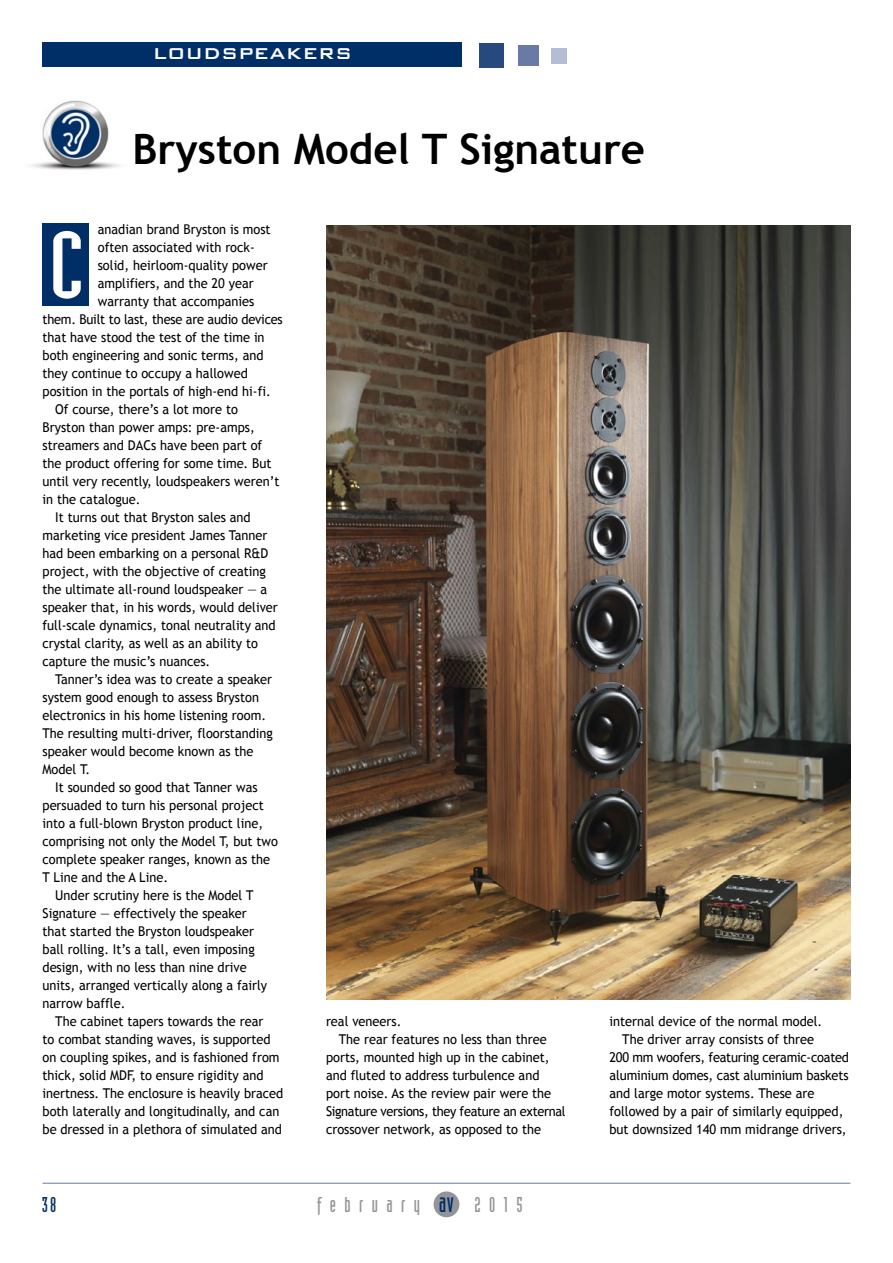
<style>
.page{position:relative;width:893px;height:1263px;background:#fff}
.page>*{position:absolute;margin:0;border:0;box-sizing:border-box;transform-origin:0 0}
.t1{font:93.3px "Industria Solid";color:#fff;scale:1.32 1}
.t2{font:700 42px "Trebuchet MS";color:#000}
.t3{font:25.5px "Industria Solid";color:#002f67}
.t4{font:21px "Industria Solid";letter-spacing:.4em;color:#939598}
.t5{font:500 21px "Bank Gothic";color:#fff}
.t6{font:21px "Industria Solid";color:#002f67}
.t7{font:13.5px "Trebuchet MS";color:#000;scale:.95 1}
.t8{font:13.5px "Trebuchet MS";letter-spacing:-.025em;color:#000;scale:.95 1}
.t9{font:13.5px "Trebuchet MS";letter-spacing:-.02em;color:#000;scale:.95 1}
</style>
<div class="page">
<hr style="left:43px;top:1183px;width:807px;height:1px;background:#687aa5">
<div style="left:434px;top:1191px;width:25px;height:26px;background:#939598;border-radius:50%"></div>
<div style="left:551px;top:48px;width:16px;height:16px;background:#b5bdd5"></div>
<div style="left:518px;top:46px;width:20px;height:20px;background:#687aa5"></div>
<div style="left:479px;top:43px;width:24px;height:24px;background:#27497d"></div>
<div style="left:43px;top:223px;width:46px;height:83px;background:#002f67"></div>
<img style="left:31px;top:100px;width:89px;height:70px">
<div style="left:43px;top:43px;width:419px;height:24px;background:#002f67"></div>
<img style="left:326px;top:225px;width:525px;height:774px">
<h3 class="t5" style="left:153px;top:38px;width:201px">LOUDSPEAKERS</h3>
<h2 class="t2" style="left:133px;top:123px;width:514px">Bryston Model T Signature</h2>
<p class="t7" style="left:98px;top:221px;width:183px">anadian brand Bryston is most</p>
<p class="t7" style="left:98px;top:239px;width:167px">often associated with rock-</p>
<p class="t7" style="left:98px;top:257px;width:180px">solid, heirloom-quality power</p>
<p class="t7" style="left:98px;top:275px;width:166px">amplifiers, and the 20 year</p>
<p class="t7" style="left:98px;top:293px;width:166px">warranty that accompanies</p>
<p class="t7" style="left:43px;top:311px;width:254px">them. Built to last, these are audio devices</p>
<p class="t7" style="left:43px;top:329px;width:235px">that have stood the test of the time in</p>
<p class="t7" style="left:43px;top:347px;width:234px">both engineering and sonic terms, and</p>
<p class="t7" style="left:43px;top:365px;width:218px">they continue to occupy a hallowed</p>
<p class="t7" style="left:43px;top:383px;width:242px">position in the portals of high-end hi-fi.</p>
<p class="t7" style="left:55px;top:401px;width:194px">Of course, there’s a lot more to</p>
<p class="t7" style="left:43px;top:419px;width:225px">Bryston than power amps: pre-amps,</p>
<p class="t7" style="left:43px;top:437px;width:233px">streamers and DACs have been part of</p>
<p class="t7" style="left:43px;top:455px;width:243px">the product offering for some time. But</p>
<p class="t7" style="left:43px;top:473px;width:251px">until very recently, loudspeakers weren’t</p>
<p class="t7" style="left:43px;top:491px;width:105px">in the catalogue.</p>
<p class="t7" style="left:55px;top:509px;width:207px">It turns out that Bryston sales and</p>
<p class="t7" style="left:43px;top:527px;width:238px">marketing vice president James Tanner</p>
<p class="t7" style="left:43px;top:545px;width:239px">had been embarking on a personal R&amp;D</p>
<p class="t7" style="left:43px;top:563px;width:237px">project, with the objective of creating</p>
<p class="t7" style="left:43px;top:581px;width:238px">the ultimate all-round loudspeaker — a</p>
<p class="t7" style="left:43px;top:599px;width:249px">speaker that, in his words, would deliver</p>
<p class="t7" style="left:43px;top:617px;width:247px">full-scale dynamics, tonal neutrality and</p>
<p class="t7" style="left:43px;top:635px;width:228px">crystal clarity, as well as an ability to</p>
<p class="t7" style="left:43px;top:653px;width:178px">capture the music’s nuances.</p>
<p class="t7" style="left:55px;top:671px;width:230px">Tanner’s idea was to create a speaker</p>
<p class="t7" style="left:43px;top:689px;width:230px">system good enough to assess Bryston</p>
<p class="t7" style="left:43px;top:707px;width:237px">electronics in his home listening room.</p>
<p class="t7" style="left:43px;top:725px;width:244px">The resulting multi-driver, floorstanding</p>
<p class="t7" style="left:43px;top:743px;width:224px">speaker would become known as the</p>
<p class="t7" style="left:43px;top:761px;width:52px">Model T.</p>
<p class="t7" style="left:55px;top:779px;width:214px">It sounded so good that Tanner was</p>
<p class="t7" style="left:43px;top:797px;width:235px">persuaded to turn his personal project</p>
<p class="t7" style="left:43px;top:815px;width:234px">into a full-blown Bryston product line,</p>
<p class="t7" style="left:43px;top:833px;width:249px">comprising not only the Model T, but two</p>
<p class="t7" style="left:43px;top:851px;width:241px">complete speaker ranges, known as the</p>
<p class="t7" style="left:43px;top:869px;width:134px">T Line and the A Line.</p>
<p class="t7" style="left:55px;top:887px;width:210px">Under scrutiny here is the Model T</p>
<p class="t7" style="left:43px;top:905px;width:217px">Signature — effectively the speaker</p>
<p class="t7" style="left:43px;top:923px;width:224px">that started the Bryston loudspeaker</p>
<p class="t7" style="left:43px;top:941px;width:225px">ball rolling. It’s a tall, even imposing</p>
<p class="t7" style="left:43px;top:959px;width:216px">design, with no less than nine drive</p>
<p class="t7" style="left:43px;top:977px;width:238px">units, arranged vertically along a fairly</p>
<p class="t7" style="left:43px;top:995px;width:89px">narrow baffle.</p>
<p class="t7" style="left:55px;top:1013px;width:221px">The cabinet tapers towards the rear</p>
<p class="t7" style="left:43px;top:1031px;width:242px">to combat standing waves, is supported</p>
<p class="t7" style="left:43px;top:1049px;width:251px">on coupling spikes, and is fashioned from</p>
<p class="t7" style="left:43px;top:1067px;width:234px">thick, solid MDF, to ensure rigidity and</p>
<p class="t7" style="left:43px;top:1085px;width:255px">inertness. The enclosure is heavily braced</p>
<p class="t7" style="left:43px;top:1103px;width:251px">both laterally and longitudinally, and can</p>
<p class="t7" style="left:43px;top:1121px;width:254px">be dressed in a plethora of simulated and</p>
<h1 class="t1" style="left:49px;top:214px;width:28px">C</h1>
<p class="t7" style="left:326px;top:1013px;width:81px">real veneers.</p>
<p class="t7" style="left:339px;top:1031px;width:220px">The rear features no less than three</p>
<p class="t7" style="left:326px;top:1049px;width:237px">ports, mounted high up in the cabinet,</p>
<p class="t7" style="left:326px;top:1067px;width:226px">and fluted to address turbulence and</p>
<p class="t7" style="left:326px;top:1085px;width:239px">port noise. As the review pair were the</p>
<p class="t8" style="left:326px;top:1103px;width:254px">Signature versions, they feature an external</p>
<p class="t7" style="left:326px;top:1121px;width:228px">crossover network, as opposed to the</p>
<h3 class="t6" style="left:42px;top:1193px;width:16px">38</h3>
<h3 class="t4" style="left:317px;top:1193px;width:104px">february</h3>
<h3 class="t4" style="left:474px;top:1193px;width:50px">2015</h3>
<h3 class="t3" style="left:439px;top:1189px;width:17px">av</h3>
<p class="t7" style="left:609px;top:1013px;width:226px">internal device of the normal model.</p>
<p class="t7" style="left:622px;top:1031px;width:203px">The driver array consists of three</p>
<p class="t9" style="left:609px;top:1049px;width:254px">200 mm woofers, featuring ceramic-coated</p>
<p class="t7" style="left:609px;top:1067px;width:253px">aluminium domes, cast aluminium baskets</p>
<p class="t7" style="left:609px;top:1085px;width:217px">and large motor systems. These are</p>
<p class="t7" style="left:609px;top:1103px;width:248px">followed by a pair of similarly equipped,</p>
<p class="t7" style="left:609px;top:1121px;width:251px">but downsized 140 mm midrange drivers,</p>
</div>
